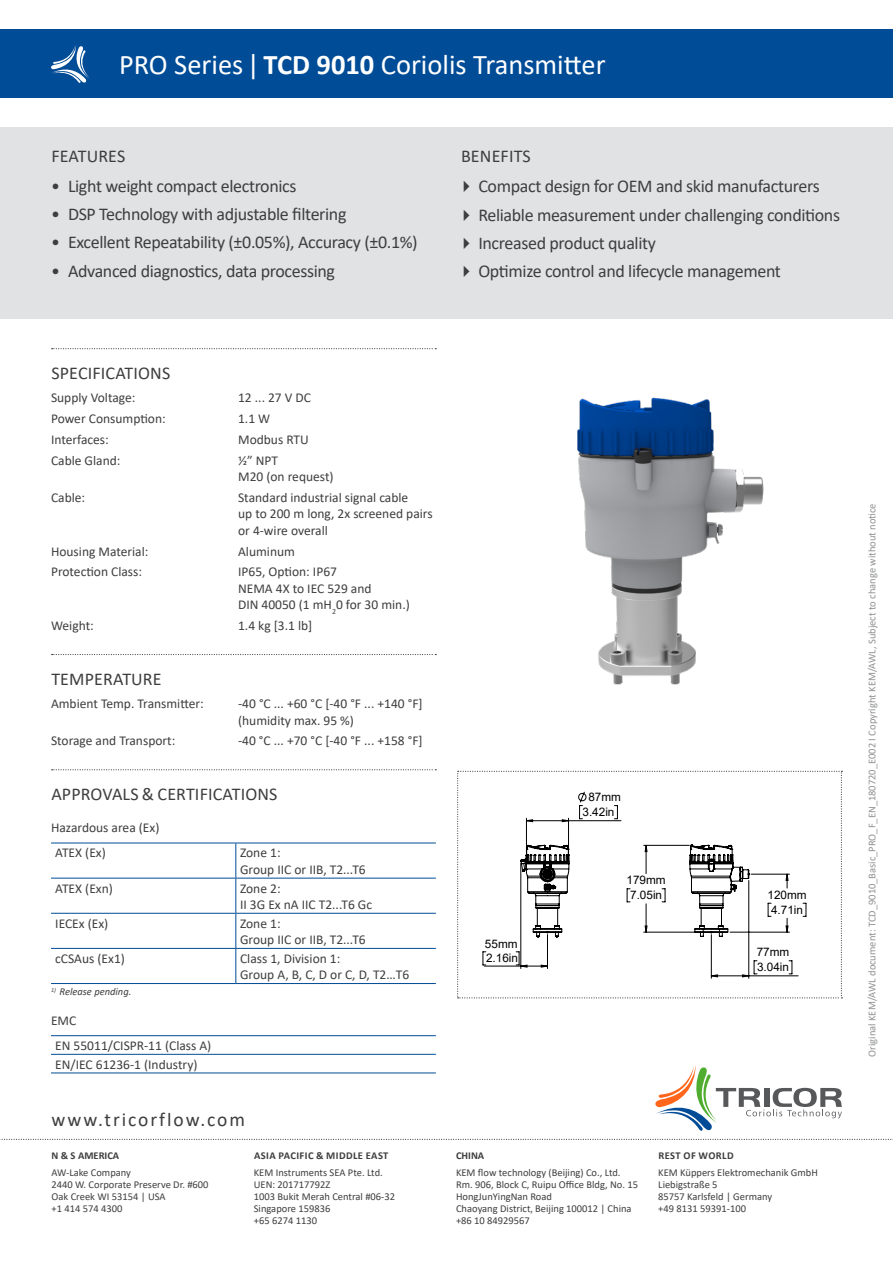
<style>
.page{position:relative;width:893px;height:1263px;background:#fff}
.page>*{position:absolute;margin:0;border:0;box-sizing:border-box;transform-origin:0 0}
.t1{font:28.5px "Calibri";color:#fff}
.t2{font:19.5px "Calibri";letter-spacing:.1em;color:#3e3e3f}
.t3{font:18px/28px "Calibri";letter-spacing:-.02em;color:#3e3e3f}
.t4{font:18px "Calibri";letter-spacing:.01em;color:#3e3e3f}
.t5{font:13.5px/16.5px "Calibri";color:#3e3e3f}
.t6{font:11.7px/15.1px "Arial";color:#000;text-align:center}
.t7{font:10.5px/12px "Calibri";color:#3e3e3f}
.t8{font:10.5px "Calibri";color:#8f9194}
.t9{font:700 10.5px "Calibri";letter-spacing:.04em;color:#3e3e3f}
.t10{font:italic 10.5px "Calibri";color:#3e3e3f}
.t11{font:700 10.5px "Calibri";color:#3e3e3f}
.s1{font-weight:700}
</style>
<div class="page">
<svg style="left:0;top:1139px;width:893px;height:1px"></svg>
<div style="left:0;top:30px;width:893px;height:68px;background:#004c97"></div>
<svg style="left:51px;top:45px;width:38px;height:38px"></svg>
<svg style="left:655px;top:1065px;width:187px;height:66px"></svg>
<div style="left:0;top:128px;width:893px;height:191px;background:#e1e2e4"></div>
<img style="left:577px;top:397px;width:187px;height:288px">
<svg style="left:52px;top:348px;width:384px;height:1px"></svg>
<svg style="left:52px;top:654px;width:384px;height:1px"></svg>
<svg style="left:52px;top:769px;width:384px;height:1px"></svg>
<hr style="left:51px;top:843px;width:185px;height:1px;background:#004c97">
<hr style="left:236px;top:843px;width:200px;height:1px;background:#004c97">
<hr style="left:235px;top:843px;width:1px;height:35px;background:#004c97">
<hr style="left:51px;top:878px;width:185px;height:1px;background:#004c97">
<hr style="left:236px;top:878px;width:200px;height:1px;background:#004c97">
<hr style="left:235px;top:878px;width:1px;height:35px;background:#004c97">
<hr style="left:51px;top:913px;width:185px;height:1px;background:#004c97">
<hr style="left:236px;top:913px;width:200px;height:1px;background:#004c97">
<hr style="left:235px;top:914px;width:1px;height:34px;background:#004c97">
<hr style="left:51px;top:948px;width:185px;height:1px;background:#004c97">
<hr style="left:236px;top:948px;width:200px;height:1px;background:#004c97">
<hr style="left:235px;top:949px;width:1px;height:34px;background:#004c97">
<hr style="left:51px;top:983px;width:185px;height:1px;background:#004c97">
<hr style="left:236px;top:983px;width:200px;height:1px;background:#004c97">
<hr style="left:51px;top:1035px;width:385px;height:1px;background:#004c97">
<hr style="left:51px;top:1054px;width:385px;height:1px;background:#004c97">
<hr style="left:51px;top:1072px;width:385px;height:1px;background:#004c97">
<svg style="left:457px;top:771px;width:385px;height:227px"></svg>
<h1 class="t1" style="left:119px;top:45px;width:488px">PRO Series | <span class="s1">TCD 9010</span> Coriolis Transmitter</h1>
<h3 class="t4" style="left:51px;top:144px;width:75px">FEATURES</h3>
<h3 class="t3" style="left:51px;top:172px;width:247px">• Light weight compact electronics</h3>
<h3 class="t3" style="left:51px;top:200px;width:297px">• DSP Technology with adjustable filtering</h3>
<h3 class="t3" style="left:51px;top:228px;width:368px">• Excellent Repeatability (±0.05%), Accuracy (±0.1%)</h3>
<h3 class="t3" style="left:51px;top:256px;width:286px">• Advanced diagnostics, data processing</h3>
<h3 class="t3" style="left:478px;top:141px;width:343px;line-height:30.2px;text-indent:-17px">BENEFITS<br>Compact design for OEM and skid manufacturers</h3>
<h3 class="t3" style="left:478px;top:200px;width:363px">Reliable measurement under challenging conditions<br>Increased product quality<br>Optimize control and lifecycle management</h3>
<h3 class="t4" style="left:51px;top:361px;width:120px">SPECIFICATIONS</h3>
<p class="t5" style="left:51px;top:389px;width:86px">Supply Voltage:</p>
<p class="t5" style="left:238px;top:389px;width:74px">12 ... 27 V DC</p>
<p class="t5" style="left:51px;top:410px;width:116px">Power Consumption:</p>
<p class="t5" style="left:238px;top:410px;width:34px">1.1 W</p>
<p class="t5" style="left:51px;top:431px;width:59px">Interfaces:</p>
<p class="t5" style="left:238px;top:431px;width:72px">Modbus RTU</p>
<p class="t5" style="left:51px;top:451px;width:71px">Cable Gland:</p>
<p class="t5" style="left:238px;top:451px;width:97px">½” NPT<br>M20 (on request)</p>
<p class="t5" style="left:51px;top:489px;width:36px">Cable:</p>
<p class="t5" style="left:238px;top:489px;width:196px">Standard industrial signal cable<br>up to 200 m long, 2x screened pairs or 4-wire overall</p>
<p class="t5" style="left:51px;top:542px;width:99px">Housing Material:</p>
<p class="t5" style="left:238px;top:542px;width:58px">Aluminum</p>
<p class="t5" style="left:51px;top:563px;width:93px">Protection Class:</p>
<p class="t5" style="left:238px;top:563px;width:173px">IP65, Option: IP67<br>NEMA 4X to IEC 529 and<br>DIN 40050 (1 mH<sub>2</sub>0 for 30 min.)</p>
<p class="t5" style="left:51px;top:617px;width:44px">Weight:</p>
<p class="t5" style="left:238px;top:617px;width:76px">1.4 kg [3.1 lb]</p>
<h3 class="t4" style="left:51px;top:667px;width:112px">TEMPERATURE</h3>
<p class="t5" style="left:51px;top:695px;width:154px">Ambient Temp. Transmitter:</p>
<p class="t5" style="left:238px;top:695px;width:186px">-40 °C ... +60 °C [-40 °F ... +140 °F] (humidity max. 95 %)</p>
<p class="t5" style="left:51px;top:732px;width:126px">Storage and Transport:</p>
<p class="t5" style="left:238px;top:732px;width:186px">-40 °C ... +70 °C [-40 °F ... +158 °F]</p>
<h3 class="t4" style="left:51px;top:782px;width:228px">APPROVALS &amp; CERTIFICATIONS</h3>
<p class="t5" style="left:55px;top:815px;width:106px;line-height:25px;text-indent:-4px">Hazardous area (Ex)<br>ATEX (Ex)</p>
<p class="t5" style="left:240px;top:844px;width:127px">Zone 1:<br>Group IIC or IIB, T2...T6</p>
<p class="t5" style="left:55px;top:879px;width:59px">ATEX (Exn)</p>
<p class="t5" style="left:240px;top:879px;width:134px">Zone 2:<br>II 3G Ex nA IIC T2...T6 Gc</p>
<p class="t5" style="left:55px;top:914px;width:55px">IECEx (Ex)</p>
<p class="t5" style="left:240px;top:914px;width:127px">Zone 1:<br>Group IIC or IIB, T2...T6</p>
<p class="t5" style="left:55px;top:950px;width:71px">cCSAus (Ex1)</p>
<p class="t5" style="left:240px;top:950px;width:171px">Class 1, Division 1:<br>Group A, B, C, D or C, D, T2…T6</p>
<p class="t10" style="left:51px;top:984px;width:82px"><sup>1)</sup> Release pending.</p>
<p class="t5" style="left:55px;top:1008px;width:158px;line-height:25px;text-indent:-4px">EMC<br>EN 55011/CISPR-11 (Class A)</p>
<p class="t5" style="left:55px;top:1056px;width:144px">EN/IEC 61236-1 (Industry)</p>
<h2 class="t2" style="left:52px;top:1106px;width:195px">www.tricorflow.com</h2>
<p class="t11" style="left:52px;top:1148px;width:69px">N &amp; S AMERICA</p>
<p class="t7" style="left:52px;top:1166px;width:158px">AW-Lake Company<br>2440 W. Corporate Preserve Dr. #600<br>Oak Creek WI 53154 | USA<br>+1 414 574 4300</p>
<p class="t9" style="left:254px;top:1148px;width:136px">ASIA PACIFIC &amp; MIDDLE EAST</p>
<p class="t7" style="left:254px;top:1166px;width:143px">KEM Instruments SEA Pte. Ltd.<br>UEN: 201717792Z<br>1003 Bukit Merah Central #06-32<br>Singapore 159836<br>+65 6274 1130</p>
<p class="t6" style="left:485px;top:937px;width:35px;line-height:13.5px;text-align:left">55mm<br>2.16in</p>
<p class="t6" style="left:582px;top:789px;width:40px">87mm<br>3.42in</p>
<p class="t6" style="left:627px;top:872px;width:41px">179mm<br>7.05in</p>
<p class="t6" style="left:767px;top:887px;width:41px">120mm<br>4.71in</p>
<p class="t6" style="left:757px;top:944px;width:34px;text-align:left">77mm<br>3.04in</p>
<p class="t9" style="left:456px;top:1148px;width:30px">CHINA</p>
<p class="t7" style="left:456px;top:1166px;width:184px">KEM flow technology (Beijing) Co., Ltd.<br>Rm. 906, Block C, Ruipu Office Bldg, No. 15<br>HongJunYingNan Road<br>Chaoyang District, Beijing 100012 | China +86 10 84929567</p>
<p class="t9" style="left:658px;top:1148px;width:77px">REST OF WORLD</p>
<p class="t7" style="left:658px;top:1166px;width:161px">KEM Küppers Elektromechanik GmbH<br>Liebigstraße 5<br>85757 Karlsfeld | Germany<br>+49 8131 59391-100</p>
<p class="t8" style="left:865px;top:1057px;width:555px;rotate:-90deg">Original KEM/AWL document: TCD_9010_Basic_PRO_F_EN_180720_E002 I Copyright KEM/AWL, Subject to change without notice</p>
</div>
